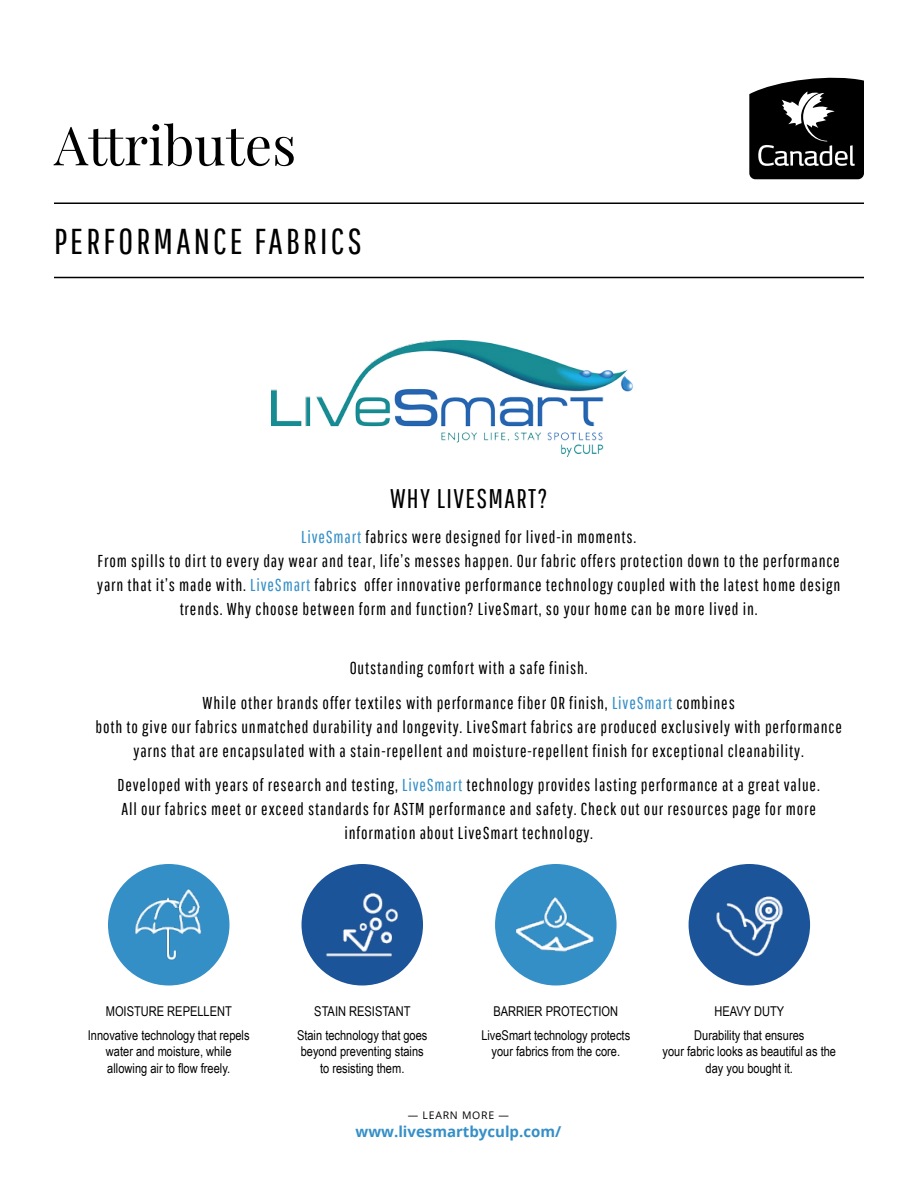
<style>
.page{position:relative;width:918px;height:1188px;background:#fff}
.page>*{position:absolute;margin:0;border:0;box-sizing:border-box;transform-origin:0 0}
.t1{font:54px "Playfair Display";color:#000}
.t2{font:36px "Pathway Gothic One";letter-spacing:.09em;color:#000}
.t3{font:27px "Pathway Gothic One";letter-spacing:.05em;color:#000}
.t4{font:17.25px/24px "Pathway Gothic One";letter-spacing:.05em;color:#000;text-align:center}
.t5{font:700 15px "Open Sans";color:#358fc7}
.t6{font:13.5px/24px "Arial Narrow";color:#000;text-align:center}
.t7{font:10.5px "Open Sans";letter-spacing:.07em;color:#000}
.s1{color:#358fc7}
</style>
<div class="page">
<svg style="left:749px;top:77px;width:115px;height:102px;background:#303030"></svg>
<hr style="left:54px;top:202px;width:810px;height:2px;background:#000">
<hr style="left:54px;top:277px;width:810px;height:1px;background:#000">
<img style="left:272px;top:341px;width:362px;height:116px">
<div style="left:108px;top:864px;width:122px;height:122px;background:#358fc7;border-radius:50%"></div>
<img style="left:135px;top:888px;width:66px;height:73px">
<div style="left:302px;top:864px;width:121px;height:122px;background:#1c5499;border-radius:50%"></div>
<img style="left:326px;top:892px;width:73px;height:65px">
<div style="left:495px;top:864px;width:122px;height:122px;background:#358fc7;border-radius:50%"></div>
<img style="left:517px;top:897px;width:77px;height:55px">
<div style="left:689px;top:864px;width:121px;height:122px;background:#1c5499;border-radius:50%"></div>
<img style="left:716px;top:896px;width:67px;height:61px">
<h1 class="t1" style="left:54px;top:103px;width:244px">Attributes</h1>
<h2 class="t2" style="left:54px;top:220px;width:309px">PERFORMANCE FABRICS</h2>
<h3 class="t3" style="left:390px;top:483px;width:159px">WHY LIVESMART?</h3>
<p class="t4" style="left:97px;top:525px;width:745px"><span class="s1">LiveSmart</span> fabrics were designed for lived-in moments.<br>From spills to dirt to every day wear and tear, life’s messes happen. Our fabric offers protection down to the performance yarn that it’s made with. <span class="s1">LiveSmart</span> fabrics offer innovative performance technology coupled with the latest home design trends. Why choose between form and function? LiveSmart, so your home can be more lived in.</p>
<p class="t4" style="left:203px;top:650px;width:534px;line-height:34.8px">Outstanding comfort with a safe finish.<br>While other brands offer textiles with performance fiber OR finish, <span class="s1">LiveSmart</span> combines</p>
<p class="t4" style="left:95px;top:714px;width:748px">both to give our fabrics unmatched durability and longevity. LiveSmart fabrics are produced exclusively with performance yarns that are encapsulated with a stain-repellent and moisture-repellent finish for exceptional cleanability.</p>
<p class="t4" style="left:118px;top:773px;width:704px">Developed with years of research and testing, <span class="s1">LiveSmart</span> technology provides lasting performance at a great value.<br>All our fabrics meet or exceed standards for ASTM performance and safety. Check out our resources page for more information about LiveSmart technology.</p>
<p class="t6" style="left:88px;top:998px;width:163px">MOISTURE REPELLENT<br>Innovative technology that repels</p>
<p class="t6" style="left:106px;top:1043px;width:127px;line-height:16.5px;text-align:left">water and moisture, while allowing air to flow freely.</p>
<p class="t6" style="left:297px;top:998px;width:132px">STAIN RESISTANT<br>Stain technology that goes</p>
<p class="t6" style="left:301px;top:1043px;width:125px;line-height:16.5px">beyond preventing stains to resisting them.</p>
<p class="t6" style="left:481px;top:998px;width:150px">BARRIER PROTECTION<br>LiveSmart technology protects</p>
<p class="t6" style="left:492px;top:1039px;width:130px">your fabrics from the core.</p>
<p class="t7" style="left:408px;top:1108px;width:103px">— LEARN MORE —</p>
<p class="t5" style="left:356px;top:1121px;width:207px">www.livesmartbyculp.com/</p>
<p class="t6" style="left:694px;top:998px;width:112px">HEAVY DUTY<br>Durability that ensures</p>
<p class="t6" style="left:663px;top:1043px;width:175px;line-height:16.5px">your fabric looks as beautiful as the day you bought it.</p>
</div>
